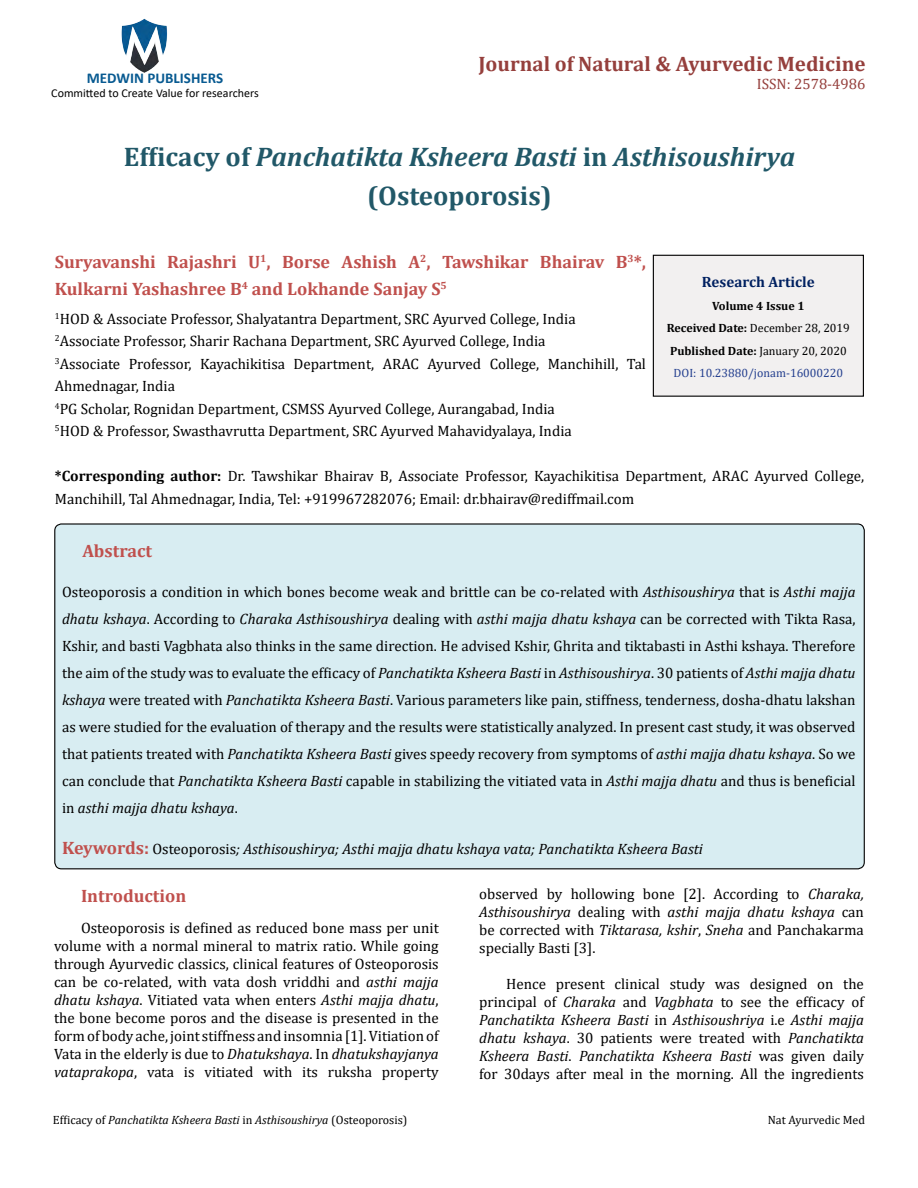
<style>
.page{position:relative;width:918px;height:1188px;background:#fff}
.page>*{position:absolute;margin:0;border:0;box-sizing:border-box;transform-origin:0 0}
.t1{font:italic 700 27px/39px "Cambria";color:#215868;text-align:center}
.t2{font:700 21px "Cambria";color:#953f3c}
.t3{font:700 18px/27px "Cambria";color:#c0504d}
.t4{font:15px/18px "Cambria";color:#010000;text-align:justify}
.t5{font:15px/22.5px "Cambria";color:#000}
.t6{font:italic 15px "Cambria";color:#010000}
.t7{font:700 15px "Calibri";color:#085a91}
.t8{font:700 15px "Cambria";color:#002060}
.t9{font:15px "Cambria";color:#953f3c}
.t10{font:700 12px/22.5px "Cambria";color:#000;text-align:center}
.t11{font:italic 12px "Cambria";color:#000}
.t12{font:12px "Calibri";color:#000}
.t13{font:12px "Cambria";color:#000}
.s1{font-style:normal}
.s2{font-weight:700}
.s3{font-weight:400}
.s4{font-weight:400;color:#25408f}
.s5{font-style:italic}
.s6{font-weight:700;font-style:normal;font-size:18px;color:#c0504d}
</style>
<div class="page">
<img style="left:121px;top:18px;width:47px;height:55px">
<div style="left:653px;top:255px;width:210px;height:141px;background:#f2f0f0"></div>
<div style="left:653px;top:255px;width:211px;height:142px;border:1px solid #010000"></div>
<div style="left:55px;top:524px;width:809px;height:345px;background:#d8edf2;border-radius:7px"></div>
<p class="t7" style="left:87px;top:67px;width:138px">MEDWIN PUBLISHERS</p>
<p class="t12" style="left:51px;top:85px;width:209px">Committed to Create Value for researchers</p>
<h2 class="t2" style="left:478px;top:49px;width:389px">Journal of Natural &amp; Ayurvedic Medicine</h2>
<p class="t9" style="left:757px;top:75px;width:110px">ISSN: 2578-4986</p>
<h1 class="t1" style="left:124px;top:136px;width:673px"><span class="s1">Efficacy of</span> Panchatikta Ksheera Basti <span class="s1">in</span> Asthisoushirya <span class="s1">(Osteoporosis)</span></h1>
<p class="t3" style="left:55px;top:247px;width:593px">Suryavanshi Rajashri U<sup>1</sup>, Borse Ashish A<sup>2</sup>, Tawshikar Bhairav B<sup>3</sup>*,<br>Kulkarni Yashashree B<sup>4</sup> and Lokhande Sanjay S<sup>5</sup></p>
<p class="t5" style="left:55px;top:307px;width:593px"><sup>1</sup>HOD &amp; Associate Professor, Shalyatantra Department, SRC Ayurved College, India<br><sup>2</sup>Associate Professor, Sharir Rachana Department, SRC Ayurved College, India<br><sup>3</sup>Associate Professor, Kayachikitisa Department, ARAC Ayurved College, Manchihill, Tal Ahmednagar, India<br><sup>4</sup>PG Scholar, Rognidan Department, CSMSS Ayurved College, Aurangabad, India<br><sup>5</sup>HOD &amp; Professor, Swasthavrutta Department, SRC Ayurved Mahavidyalaya, India</p>
<p class="t5" style="left:55px;top:465px;width:811px"><span class="s2">*Corresponding author:</span> Dr. Tawshikar Bhairav B, Associate Professor, Kayachikitisa Department, ARAC Ayurved College,<br>Manchihill, Tal Ahmednagar, India, Tel: +919967282076; Email: dr.bhairav@rediffmail.com</p>
<p class="t8" style="left:702px;top:271px;width:114px">Research Article</p>
<p class="t10" style="left:667px;top:294px;width:185px">Volume 4 Issue 1<br>Received Date: <span class="s3">December 28, 2019<br></span>Published Date: <span class="s3">January 20, 2020<br></span><span class="s4">DOI: 10.23880/jonam-16000220</span></p>
<p class="t3" style="left:82px;top:536px;width:71px">Abstract</p>
<p class="t4" style="left:62px;top:578px;width:795px;line-height:27px">Osteoporosis a condition in which bones become weak and brittle can be co-related with <span class="s5">Asthisoushirya</span> that is <span class="s5">Asthi majja dhatu kshaya</span>. According to <span class="s5">Charaka Asthisoushirya</span> dealing with <span class="s5">asthi majja dhatu kshaya</span> can be corrected with Tikta Rasa, Kshir, and basti Vagbhata also thinks in the same direction. He advised Kshir, Ghrita and tiktabasti in Asthi kshaya. Therefore the aim of the study was to evaluate the efficacy of <span class="s5">Panchatikta Ksheera Basti</span> in <span class="s5">Asthisoushirya</span>. 30 patients of <span class="s5">Asthi majja dhatu kshaya</span> were treated with <span class="s5">Panchatikta Ksheera Basti</span>. Various parameters like pain, stiffness, tenderness, dosha-dhatu lakshan as were studied for the evaluation of therapy and the results were statistically analyzed. In present cast study, it was observed that patients treated with <span class="s5">Panchatikta Ksheera Basti</span> gives speedy recovery from symptoms of <span class="s5">asthi majja dhatu kshaya</span>. So we can conclude that <span class="s5">Panchatikta Ksheera Basti</span> capable in stabilizing the vitiated vata in <span class="s5">Asthi majja dhatu</span> and thus is beneficial in <span class="s5">asthi majja dhatu kshaya</span>.</p>
<p class="t6" style="left:62px;top:838px;width:642px"><span class="s6">Keywords:</span> <span class="s1">Osteoporosis</span>; Asthisoushirya; Asthi majja dhatu kshaya vata; Panchatikta Ksheera Basti</p>
<p class="t3" style="left:81px;top:882px;width:107px">Introduction</p>
<p class="t4" style="left:54px;top:919px;width:386px;text-indent:27px">Osteoporosis is defined as reduced bone mass per unit volume with a normal mineral to matrix ratio. While going through Ayurvedic classics, clinical features of Osteoporosis can be co-related, with vata dosh vriddhi and <span class="s5">asthi majja dhatu kshaya</span>. Vitiated vata when enters <span class="s5">Asthi majja dhatu</span>, the bone become poros and the disease is presented in the form of body ache, joint stiffness and insomnia [1]. Vitiation of Vata in the elderly is due to <span class="s5">Dhatukshaya</span>. In <span class="s5">dhatukshayjanya vataprakopa</span>, vata is vitiated with its ruksha property</p>
<p class="t4" style="left:479px;top:885px;width:386px">observed by hollowing bone [2]. According to <span class="s5">Charaka, Asthisoushirya</span> dealing with <span class="s5">asthi majja dhatu kshaya</span> can be corrected with <span class="s5">Tiktarasa, kshir</span>, <span class="s5">Sneha</span> and Panchakarma specially Basti [3].</p>
<p class="t4" style="left:479px;top:975px;width:386px;text-indent:27px">Hence present clinical study was designed on the principal of <span class="s5">Charaka</span> and <span class="s5">Vagbhata</span> to see the efficacy of <span class="s5">Panchatikta Ksheera Basti</span> in <span class="s5">Asthisoushriya</span> i.e <span class="s5">Asthi majja dhatu kshaya</span>. 30 patients were treated with <span class="s5">Panchatikta Ksheera Basti</span>. <span class="s5">Panchatikta Ksheera Basti</span> was given daily for 30days after meal in the morning. All the ingredients</p>
<p class="t11" style="left:53px;top:1111px;width:356px"><span class="s1">Efficacy of</span> Panchatikta Ksheera Basti <span class="s1">in</span> Asthisoushirya <span class="s1">(Osteoporosis)</span></p>
<p class="t13" style="left:768px;top:1113px;width:99px">Nat Ayurvedic Med</p>
</div>
